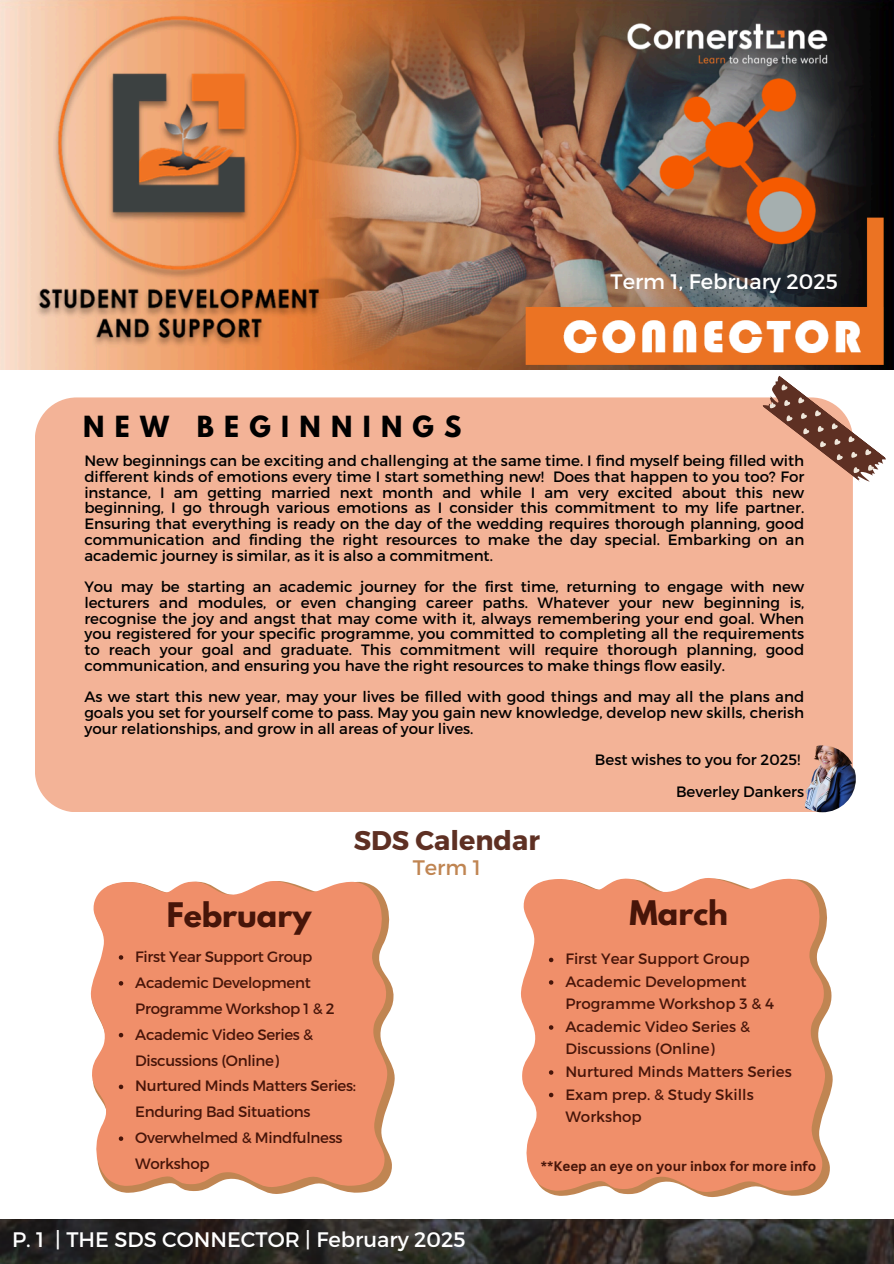
<style>
.page{position:relative;width:894px;height:1264px;background:#fff}
.page>*{position:absolute;margin:0;border:0;box-sizing:border-box;transform-origin:0 0}
.t1{font:700 30px "League Spartan";color:#471509}
.t2{font:700 27px "Montserrat";color:#5e3023}
.t3{font:700 25.8px "League Spartan";letter-spacing:.4em;color:#000}
.t4{font:21px "Montserrat";color:#fff}
.t5{font:21px "Montserrat";color:#c08552}
.t6{font:15px/15.8px "Montserrat";color:#000;text-align:justify}
.t7{font:15px/25.8px "Montserrat";letter-spacing:-.02em;color:#471509}
.t8{font:15px/22.5px "Montserrat";color:#471509}
.t9{font:700 13.5px "Canva Sans";color:#471509}
</style>
<div class="page">
<img style="left:0;top:0;width:893px;height:369px">
<svg style="left:549px;top:908px;width:284px;height:290px"></svg>
<svg style="left:521px;top:878px;width:305px;height:315px;background:#ef9572"></svg>
<img style="left:0;top:1219px;width:893px;height:44px">
<div style="left:35px;top:397px;width:817px;height:415px;background:#f3b397"></div>
<img style="left:788px;top:745px;width:67px;height:67px;border-radius:50%">
<svg style="left:757px;top:375px;width:129px;height:111px"></svg>
<svg style="left:111px;top:909px;width:284px;height:285px"></svg>
<svg style="left:90px;top:881px;width:298px;height:306px;background:#ef9471"></svg>
<svg style="left:119px;top:955px;width:4px;height:4px"></svg>
<svg style="left:119px;top:981px;width:4px;height:4px"></svg>
<svg style="left:119px;top:1032px;width:4px;height:5px"></svg>
<svg style="left:119px;top:1084px;width:4px;height:5px"></svg>
<svg style="left:119px;top:1136px;width:4px;height:4px"></svg>
<svg style="left:548px;top:957px;width:5px;height:5px"></svg>
<svg style="left:548px;top:980px;width:5px;height:4px"></svg>
<svg style="left:548px;top:1025px;width:5px;height:4px"></svg>
<svg style="left:548px;top:1070px;width:5px;height:4px"></svg>
<svg style="left:548px;top:1092px;width:5px;height:5px"></svg>
<p class="t3" style="left:83px;top:413px;width:380px">NEW BEGINNINGS</p>
<h5 class="t4" style="left:610px;top:268px;width:229px">Term 1, February 2025</h5>
<h4 class="t6" style="left:84px;top:452px;width:721px">New beginnings can be exciting and challenging at the same time. I find myself being filled with different kinds of emotions every time I start something new! Does that happen to you too? For instance, I am getting married next month and while I am very excited about this new beginning, I go through various emotions as I consider this commitment to my life partner.<br>Ensuring that everything is ready on the day of the wedding requires thorough planning, good communication and finding the right resources to make the day special. Embarking on an academic journey is similar, as it is also a commitment.</h4>
<p class="t6" style="left:84px;top:578px;width:721px">You may be starting an academic journey for the first time, returning to engage with new lecturers and modules, or even changing career paths. Whatever your new beginning is, recognise the joy and angst that may come with it, always remembering your end goal. When you registered for your specific programme, you committed to completing all the requirements to reach your goal and graduate. This commitment will require thorough planning, good communication, and ensuring you have the right resources to make things flow easily.</p>
<h2 class="t6" style="left:84px;top:688px;width:721px">As we start this new year, may your lives be filled with good things and may all the plans and goals you set for yourself come to pass. May you gain new knowledge, develop new skills, cherish your relationships, and grow in all areas of your lives.</h2>
<h5 class="t6" style="left:594px;top:751px;width:207px">Best wishes to you for 2025!</h5>
<h5 class="t6" style="left:675px;top:783px;width:130px">Beverley Dankers</h5>
<p class="t2" style="left:353px;top:822px;width:187px">SDS Calendar</p>
<h3 class="t5" style="left:412px;top:854px;width:70px">Term 1</h3>
<p class="t1" style="left:167px;top:900px;width:146px">February</p>
<h1 class="t1" style="left:629px;top:898px;width:100px">March</h1>
<p class="t7" style="left:135px;top:943px;width:179px">First Year Support Group</p>
<p class="t7" style="left:135px;top:968px;width:201px">Academic Development<br>Programme Workshop 1 &amp; 2</p>
<p class="t7" style="left:135px;top:1020px;width:179px">Academic Video Series &amp;<br>Discussions (Online)</p>
<p class="t7" style="left:135px;top:1072px;width:222px">Nurtured Minds Matters Series:<br>Enduring Bad Situations</p>
<p class="t7" style="left:135px;top:1124px;width:209px">Overwhelmed &amp; Mindfulness<br>Workshop</p>
<h4 class="t8" style="left:565px;top:947px;width:185px">First Year Support Group</h4>
<p class="t8" style="left:565px;top:969px;width:210px">Academic Development<br>Programme Workshop 3 &amp; 4</p>
<h1 class="t8" style="left:565px;top:1014px;width:186px">Academic Video Series &amp;<br>Discussions (Online)</h1>
<p class="t8" style="left:565px;top:1059px;width:228px">Nurtured Minds Matters Series</p>
<p class="t8" style="left:565px;top:1082px;width:190px">Exam prep. &amp; Study Skills<br>Workshop</p>
<h5 class="t9" style="left:541px;top:1156px;width:277px">**Keep an eye on your inbox for more info</h5>
<h5 class="t4" style="left:12px;top:1225px;width:455px">P. 1 | THE SDS CONNECTOR | February 2025</h5>
</div>
